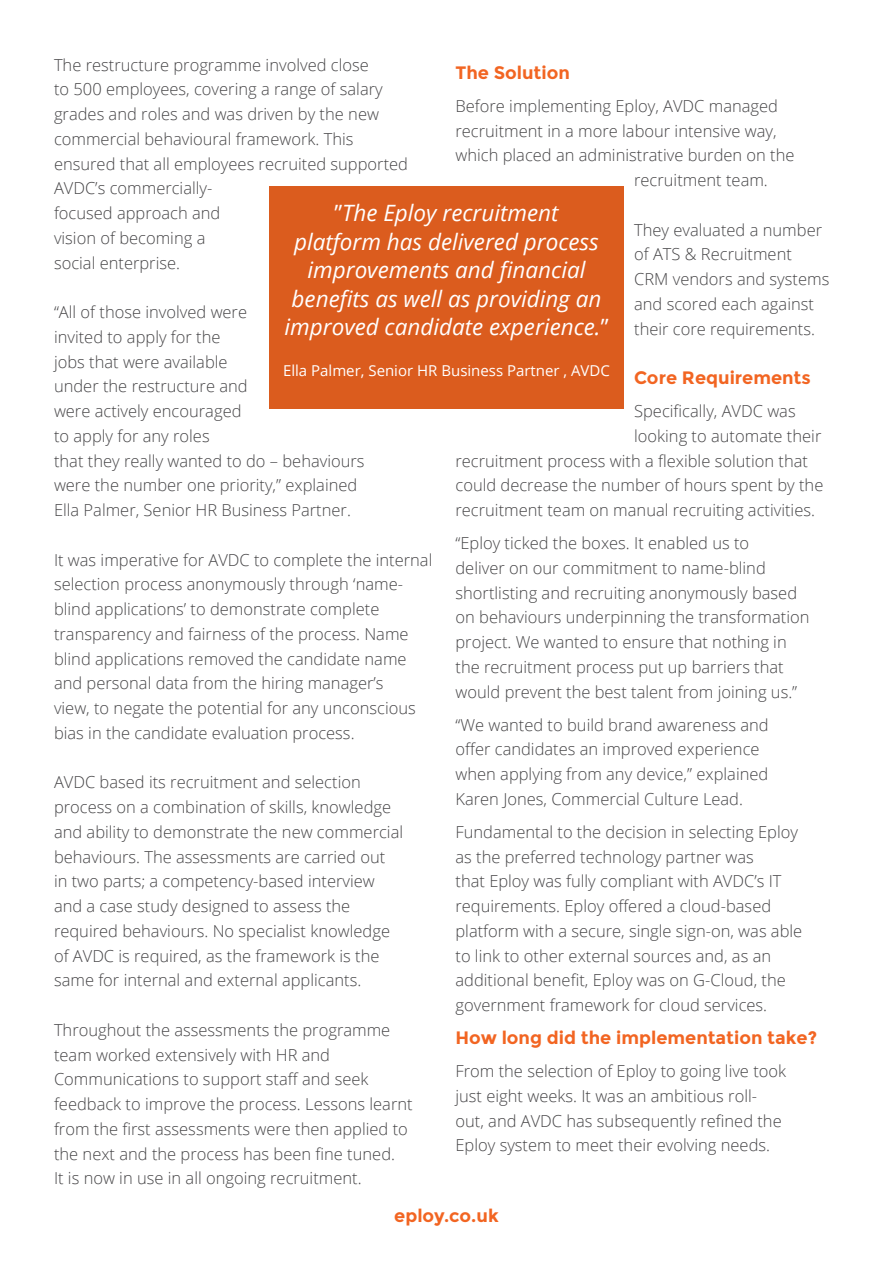
<style>
.page{position:relative;width:893px;height:1263px;background:#fff}
.page>*{position:absolute;margin:0;border:0;box-sizing:border-box;transform-origin:0 0}
.t1{font:italic 22.5px/28.5px "Open Sans";color:#fff;text-align:center}
.t2{font:700 18px "Montserrat";color:#f26522}
.t3{font:300 16.5px/24.8px "Open Sans";color:#464547}
.t4{font:15px "Open Sans";color:#fff}
.s1{font-style:normal}
</style>
<div class="page">
<div style="left:269px;top:186px;width:355px;height:223px;background:#db5c1e"></div>
<p class="t3" style="left:54px;top:52px;width:356px">The restructure programme involved close<br>to 500 employees, covering a range of salary grades and roles and was driven by the new commercial behavioural framework. This ensured that all employees recruited supported AVDC’s commercially-<br>focused approach and<br>vision of becoming a<br>social enterprise.</p>
<p class="t3" style="left:54px;top:299px;width:312px">“All of those involved were<br>invited to apply for the<br>jobs that were available<br>under the restructure and<br>were actively encouraged<br>to apply for any roles<br>that they really wanted to do – behaviours were the number one priority,” explained<br>Ella Palmer, Senior HR Business Partner.</p>
<p class="t3" style="left:54px;top:547px;width:380px">It was imperative for AVDC to complete the internal selection process anonymously through ‘name&shy;blind applications’ to demonstrate complete transparency and fairness of the process. Name blind applications removed the candidate name and personal data from the hiring manager’s<br>view, to negate the potential for any unconscious bias in the candidate evaluation process.</p>
<p class="t3" style="left:54px;top:769px;width:351px">AVDC based its recruitment and selection process on a combination of skills, knowledge and ability to demonstrate the new commercial behaviours. The assessments are carried out<br>in two parts; a competency-based interview and a case study designed to assess the required behaviours. No specialist knowledge of AVDC is required, as the framework is the same for internal and external applicants.</p>
<p class="t3" style="left:54px;top:1017px;width:360px">Throughout the assessments the programme team worked extensively with HR and Communications to support staff and seek feedback to improve the process. Lessons learnt from the first assessments were then applied to the next and the process has been fine tuned.<br>It is now in use in all ongoing recruitment.</p>
<p class="t2" style="left:455px;top:62px;width:116px">The Solution</p>
<p class="t3" style="left:455px;top:93px;width:324px">Before implementing Eploy, AVDC managed</p>
<p class="t3" style="left:455px;top:118px;width:323px">recruitment in a more labour intensive way,</p>
<p class="t3" style="left:455px;top:142px;width:341px">which placed an administrative burden on the</p>
<p class="t3" style="left:634px;top:167px;width:135px">recruitment team.</p>
<p class="t3" style="left:634px;top:217px;width:197px">They evaluated a number of ATS &amp; Recruitment<br>CRM vendors and systems and scored each against their core requirements.</p>
<p class="t2" style="left:634px;top:367px;width:178px">Core Requirements</p>
<p class="t3" style="left:634px;top:398px;width:163px">Specifically, AVDC was</p>
<p class="t3" style="left:634px;top:423px;width:189px">looking to automate their</p>
<p class="t3" style="left:455px;top:448px;width:354px">recruitment process with a flexible solution that</p>
<p class="t3" style="left:455px;top:472px;width:369px">could decrease the number of hours spent by the</p>
<p class="t3" style="left:455px;top:497px;width:361px">recruitment team on manual recruiting activities.</p>
<p class="t3" style="left:455px;top:530px;width:356px">“Eploy ticked the boxes. It enabled us to<br>deliver on our commitment to name-blind shortlisting and recruiting anonymously based on behaviours underpinning the transformation project. We wanted to ensure that nothing in the recruitment process put up barriers that would prevent the best talent from joining us.”</p>
<p class="t3" style="left:455px;top:712px;width:315px">“We wanted to build brand awareness and offer candidates an improved experience when applying from any device,” explained Karen Jones, Commercial Culture Lead.</p>
<p class="t3" style="left:455px;top:819px;width:348px">Fundamental to the decision in selecting Eploy as the preferred technology partner was<br>that Eploy was fully compliant with AVDC’s IT requirements. Eploy offered a cloud-based platform with a secure, single sign-on, was able to link to other external sources and, as an additional benefit, Eploy was on G-Cloud, the government framework for cloud services.</p>
<p class="t2" style="left:455px;top:1027px;width:363px">How long did the implementation take?</p>
<p class="t3" style="left:455px;top:1058px;width:332px">From the selection of Eploy to going live took just eight weeks. It was an ambitious roll&shy;out, and AVDC has subsequently refined the Eploy system to meet their evolving needs.</p>
<h1 class="t1" style="left:284px;top:198px;width:326px"><span class="s1">”</span>The Eploy recruitment<br>platform has delivered process improvements and financial benefits as well as providing an improved candidate experience.<span class="s1">”</span></h1>
<p class="t4" style="left:283px;top:360px;width:328px">Ella Palmer, Senior HR Business Partner , AVDC</p>
<p class="t2" style="left:394px;top:1205px;width:106px">eploy.co.uk</p>
</div>
